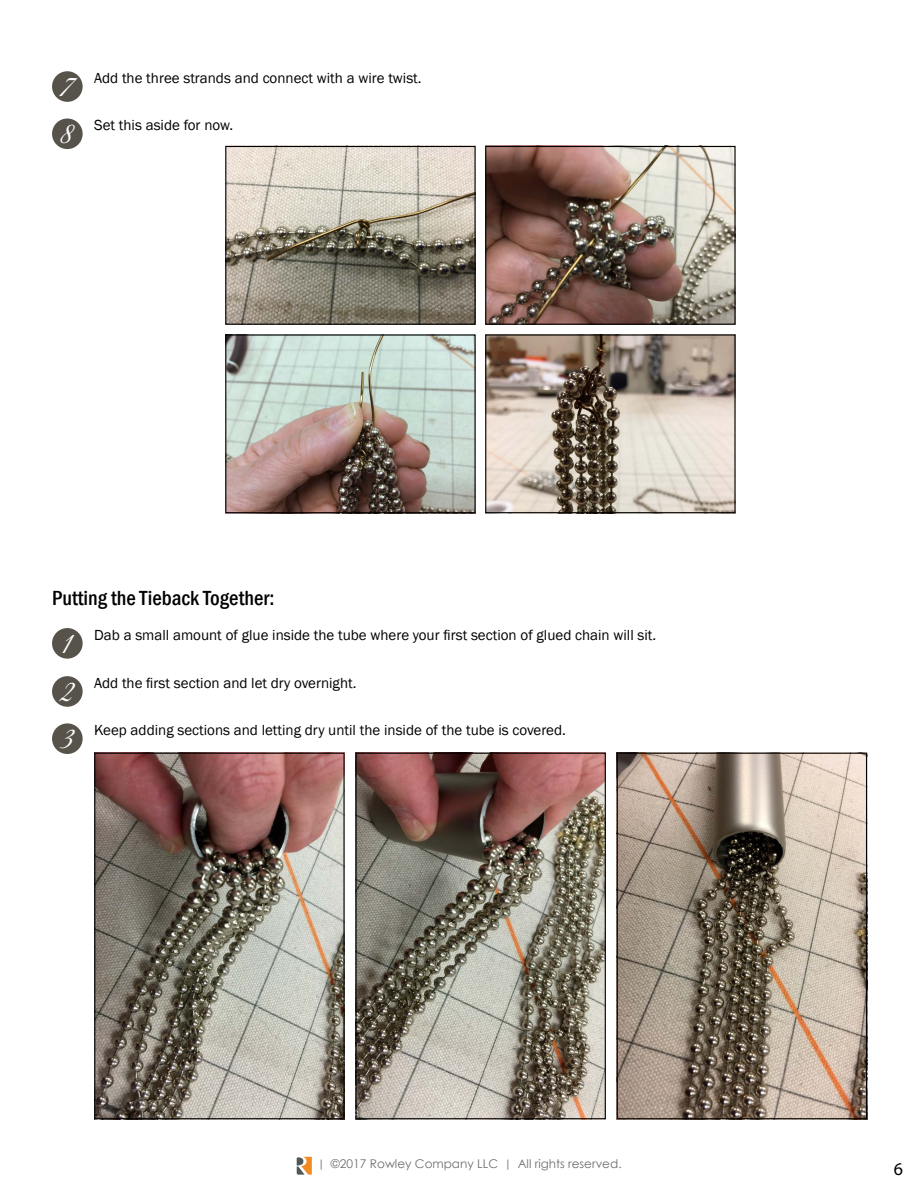
<style>
.page{position:relative;width:918px;height:1188px;background:#fff}
.page>*{position:absolute;margin:0;border:0;box-sizing:border-box;transform-origin:0 0}
.t1{font:31.95px/47.7px "Great Vibes";color:#fff}
.t2{font:500 condensed 21px "Franklin Gothic";color:#000}
.t3{font:18px "Myriad Pro";color:#000}
.t4{font:15px "Franklin Gothic";color:#000}
.t5{font:12px "Century Gothic";color:#6d6e71}
.s1{font-family:"Tw Cen"}
</style>
<div class="page">
<svg style="left:297px;top:1157px;width:15px;height:18px"></svg>
<div style="left:52px;top:71px;width:31px;height:31px;background:#57534b;border-radius:50%"></div>
<div style="left:52px;top:118px;width:31px;height:31px;background:#57534b;border-radius:50%"></div>
<img style="left:227px;top:148px;width:247px;height:175px">
<div style="left:225px;top:146px;width:251px;height:179px;border:1px solid #000"></div>
<img style="left:227px;top:336px;width:247px;height:175px">
<div style="left:225px;top:334px;width:251px;height:179px;border:1px solid #000"></div>
<img style="left:487px;top:148px;width:247px;height:175px">
<div style="left:485px;top:146px;width:251px;height:179px;border:1px solid #000"></div>
<img style="left:487px;top:336px;width:247px;height:175px">
<div style="left:485px;top:334px;width:251px;height:179px;border:1px solid #000"></div>
<div style="left:52px;top:628px;width:31px;height:31px;background:#57534b;border-radius:50%"></div>
<div style="left:52px;top:676px;width:31px;height:31px;background:#57534b;border-radius:50%"></div>
<div style="left:52px;top:723px;width:31px;height:31px;background:#57534b;border-radius:50%"></div>
<img style="left:357px;top:755px;width:247px;height:362px">
<div style="left:355px;top:753px;width:251px;height:366px;border:1px solid #000"></div>
<img style="left:96px;top:755px;width:247px;height:362px">
<div style="left:94px;top:753px;width:251px;height:366px;border:1px solid #000"></div>
<img style="left:619px;top:755px;width:246px;height:362px">
<div style="left:617px;top:753px;width:250px;height:366px;border:1px solid #000"></div>
<h1 class="t1" style="left:59px;top:65px;width:17px;line-height:47.2px">7<br>8</h1>
<p class="t4" style="left:94px;top:69px;width:329px">Add the three strands and connect with a wire twist.</p>
<p class="t4" style="left:94px;top:116px;width:141px">Set this aside for now.</p>
<h2 class="t2" style="left:52px;top:584px;width:224px">Putting the Tieback Together:</h2>
<h1 class="t1" style="left:59px;top:622px;width:17px;text-align:justify">1<br>2<br>3</h1>
<p class="t4" style="left:94px;top:625px;width:564px">Dab a small amount of glue inside the tube where your first section of glued chain will sit.</p>
<p class="t4" style="left:94px;top:674px;width:264px">Add the first section and let dry overnight.</p>
<p class="t4" style="left:94px;top:721px;width:473px">Keep adding sections and letting dry until the inside of the tube is covered.</p>
<p class="t5" style="left:318px;top:1155px;width:305px"><span class="s1">|</span> ©2017 Rowley Company LLC <span class="s1">|</span> All rights reserved.</p>
<p class="t3" style="left:894px;top:1158px;width:11px">6</p>
</div>
